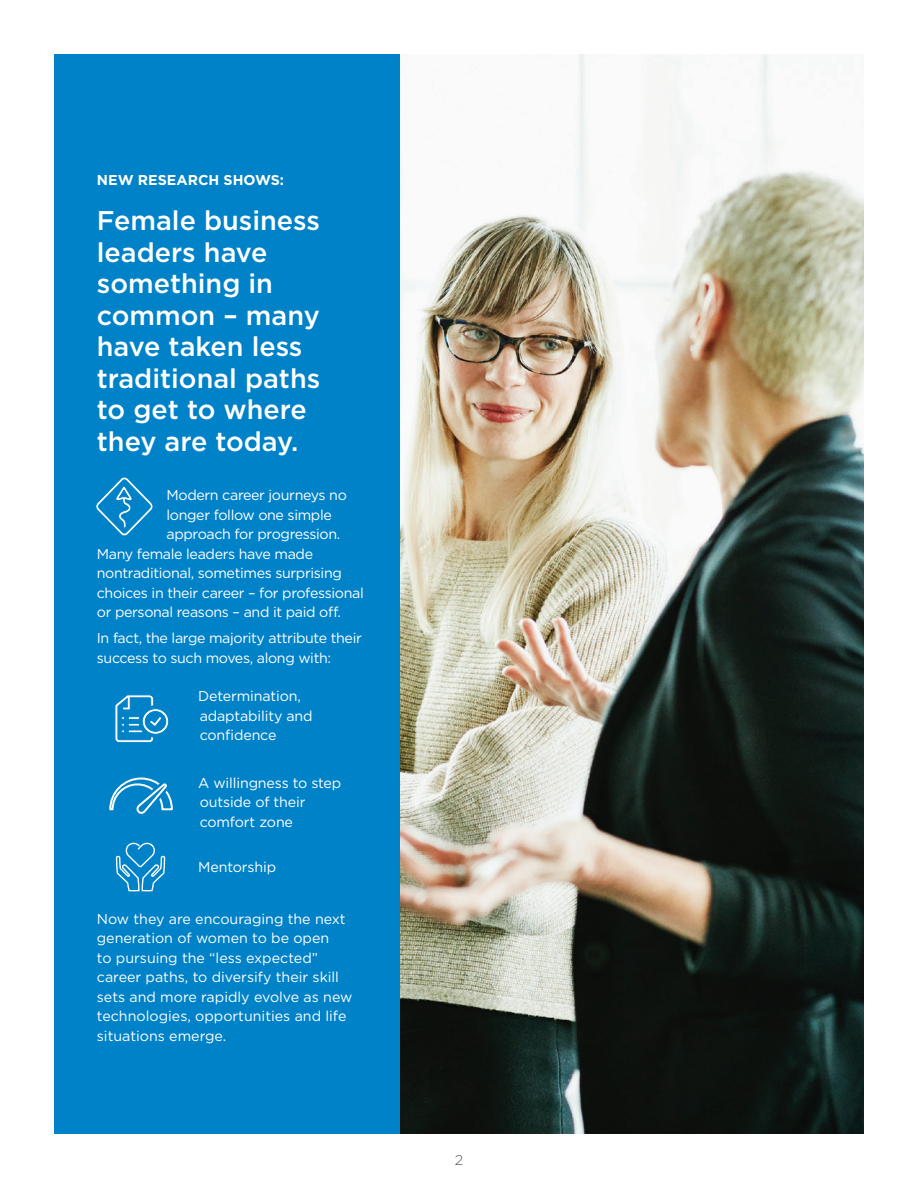
<style>
.page{position:relative;width:918px;height:1188px;background:#fff}
.page>*{position:absolute;margin:0;border:0;box-sizing:border-box;transform-origin:0 0}
.t1{font:500 27px/31.5px "Gotham";color:#fff}
.t2{font:14.25px/19.5px "Gotham";letter-spacing:-.025em;color:#fff}
.t3{font:14.25px/19.5px "Gotham";color:#fff}
.t4{font:700 14.25px "Gotham";color:#fff}
.t5{font:300 14.25px "Gotham";color:#57585a}
</style>
<div class="page">
<div style="left:54px;top:54px;width:347px;height:1080px;background:#0082c8"></div>
<img style="left:401px;top:54px;width:463px;height:1080px">
<svg style="left:115px;top:842px;width:51px;height:50px"></svg>
<svg style="left:95px;top:477px;width:58px;height:59px"></svg>
<svg style="left:115px;top:695px;width:54px;height:48px"></svg>
<svg style="left:109px;top:777px;width:64px;height:37px"></svg>
<p class="t4" style="left:97px;top:171px;width:189px">NEW RESEARCH SHOWS:</p>
<h1 class="t1" style="left:97px;top:205px;width:225px">Female business leaders have something in common – many have taken less traditional paths to get to where they are today.</h1>
<p class="t2" style="left:167px;top:485px;width:182px">Modern career journeys no</p>
<p class="t2" style="left:167px;top:505px;width:167px">longer follow one simple</p>
<p class="t2" style="left:167px;top:524px;width:175px">approach for progression.</p>
<p class="t2" style="left:97px;top:544px;width:218px">Many female leaders have made</p>
<p class="t2" style="left:97px;top:563px;width:247px">nontraditional, sometimes surprising</p>
<p class="t2" style="left:97px;top:583px;width:268px">choices in their career – for professional</p>
<p class="t2" style="left:97px;top:602px;width:246px">or personal reasons – and it paid off.</p>
<p class="t2" style="left:97px;top:628px;width:266px">In fact, the large majority attribute their success to such moves, along with:</p>
<p class="t2" style="left:198px;top:686px;width:116px">Determination, adaptability and confidence</p>
<p class="t2" style="left:198px;top:773px;width:145px">A willingness to step outside of their comfort zone</p>
<p class="t2" style="left:198px;top:857px;width:79px">Mentorship</p>
<p class="t3" style="left:97px;top:909px;width:257px">Now they are encouraging the next generation of women to be open<br>to pursuing the “less expected” career paths, to diversify their skill sets and more rapidly evolve as new technologies, opportunities and life situations emerge.</p>
<p class="t5" style="left:455px;top:1151px;width:10px">2</p>
</div>
